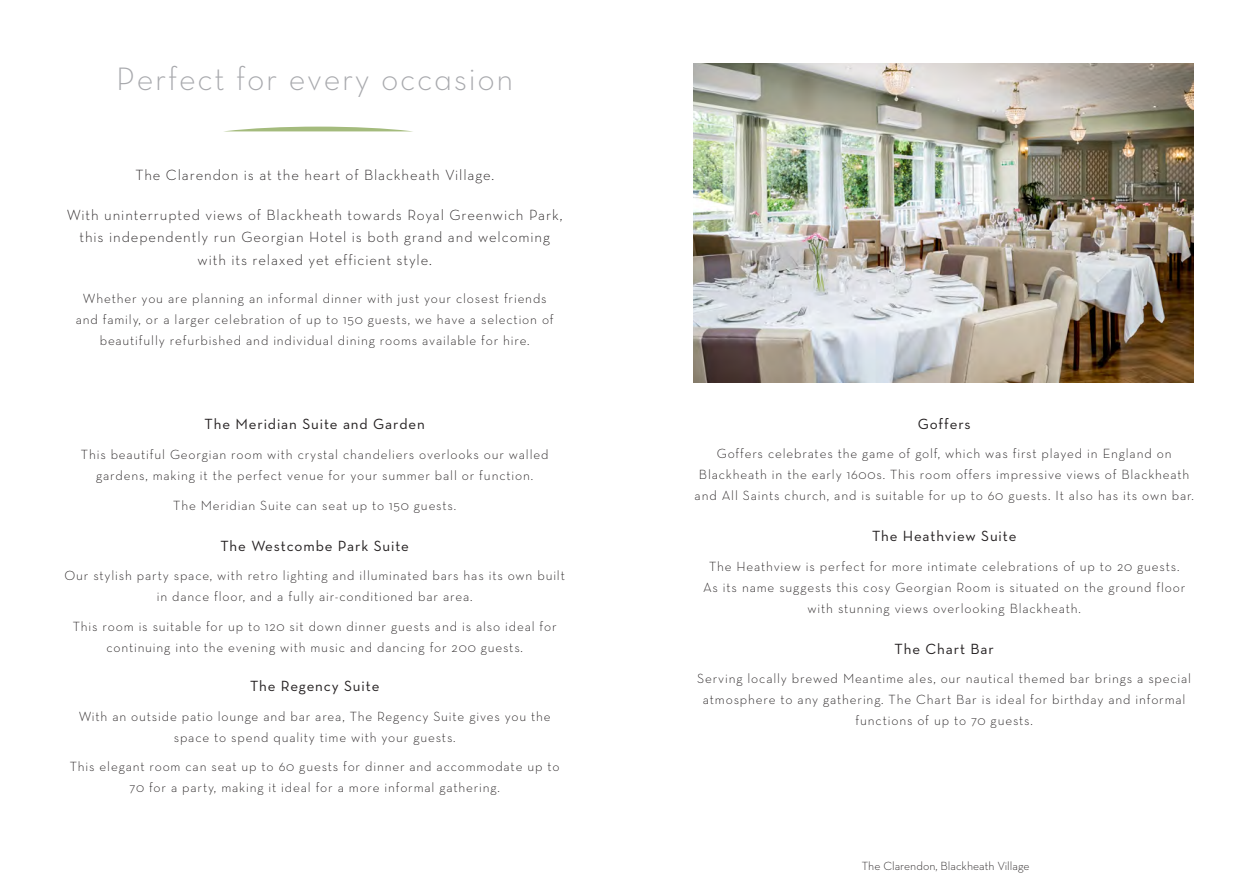
<style>
.page{position:relative;width:1259px;height:893px;background:#fff}
.page>*{position:absolute;margin:0;border:0;box-sizing:border-box;transform-origin:0 0}
.intro_text{font:33px "Neutraface Text Light Alt";letter-spacing:.05em;color:#a8a9ad}
.intro_text-2{font:300 15px/22.5px "Neutraface Text";letter-spacing:.06em;color:#231f20;text-align:center}
.intro_text-3{font:15px "Neutraface Text";letter-spacing:.06em;color:#231f20}
.body_text{font:300 13.5px/21px "Neutraface Text";letter-spacing:.06em;color:#231f20;text-align:center}
.intro_text-4{font:300 13.5px/21px "Neutraface Text";letter-spacing:.06em;color:#231f20;text-align:center}
.t1{font:300 12px "Neutraface Text";color:#231f20}
</style>
<div class="page">
<svg style="left:227px;top:127px;width:182px;height:4px"></svg>
<img style="left:693px;top:64px;width:500px;height:319px">
<p class="intro_text" style="left:116px;top:58px;width:398px">Perfect for every occasion</p>
<p class="intro_text-2" style="left:135px;top:163px;width:360px">The Clarendon is at the heart of Blackheath Village.</p>
<p class="intro_text-2" style="left:67px;top:203px;width:497px">With uninterrupted views of Blackheath towards Royal Greenwich Park, this independently run Georgian Hotel is both grand and welcoming with its relaxed yet efficient style.</p>
<p class="body_text" style="left:76px;top:287px;width:479px">Whether you are planning an informal dinner with just your closest friends and family, or a larger celebration of up to 150 guests, we have a selection of beautifully refurbished and individual dining rooms available for hire.</p>
<p class="intro_text-3" style="left:205px;top:415px;width:222px">The Meridian Suite and Garden</p>
<p class="body_text" style="left:81px;top:444px;width:469px">This beautiful Georgian room with crystal chandeliers overlooks our walled gardens, making it the perfect venue for your summer ball or function.</p>
<p class="intro_text-4" style="left:173px;top:494px;width:284px">The Meridian Suite can seat up to 150 guests.</p>
<p class="intro_text-3" style="left:220px;top:536px;width:190px">The Westcombe Park Suite</p>
<p class="body_text" style="left:64px;top:565px;width:502px">Our stylish party space, with retro lighting and illuminated bars has its own built in dance floor, and a fully air-conditioned bar area.</p>
<p class="body_text" style="left:73px;top:615px;width:485px">This room is suitable for up to 120 sit down dinner guests and is also ideal for continuing into the evening with music and dancing for 200 guests.</p>
<p class="intro_text-3" style="left:250px;top:676px;width:131px">The Regency Suite</p>
<p class="body_text" style="left:79px;top:705px;width:474px">With an outside patio lounge and bar area, The Regency Suite gives you the space to spend quality time with your guests.</p>
<p class="body_text" style="left:70px;top:756px;width:491px">This elegant room can seat up to 60 guests for dinner and accommodate up to<br>70 for a party, making it ideal for a more informal gathering.</p>
<p class="intro_text-3" style="left:918px;top:414px;width:54px">Goffers</p>
<p class="body_text" style="left:694px;top:443px;width:501px">Goffers celebrates the game of golf, which was first played in England on<br>Blackheath in the early 1600s. This room offers impressive views of Blackheath and All Saints church, and is suitable for up to 60 guests. It also has its own bar.</p>
<p class="intro_text-3" style="left:872px;top:527px;width:146px">The Heathview Suite</p>
<p class="body_text" style="left:703px;top:555px;width:484px">The Heathview is perfect for more intimate celebrations of up to 20 guests.<br>As its name suggests this cosy Georgian Room is situated on the ground floor with stunning views overlooking Blackheath.</p>
<p class="intro_text-3" style="left:894px;top:639px;width:101px">The Chart Bar</p>
<p class="intro_text-4" style="left:697px;top:668px;width:495px">Serving locally brewed Meantime ales, our nautical themed bar brings a special atmosphere to any gathering. The Chart Bar is ideal for birthday and informal functions of up to 70 guests.</p>
<p class="t1" style="left:861px;top:859px;width:169px">The Clarendon, Blackheath Village</p>
</div>
